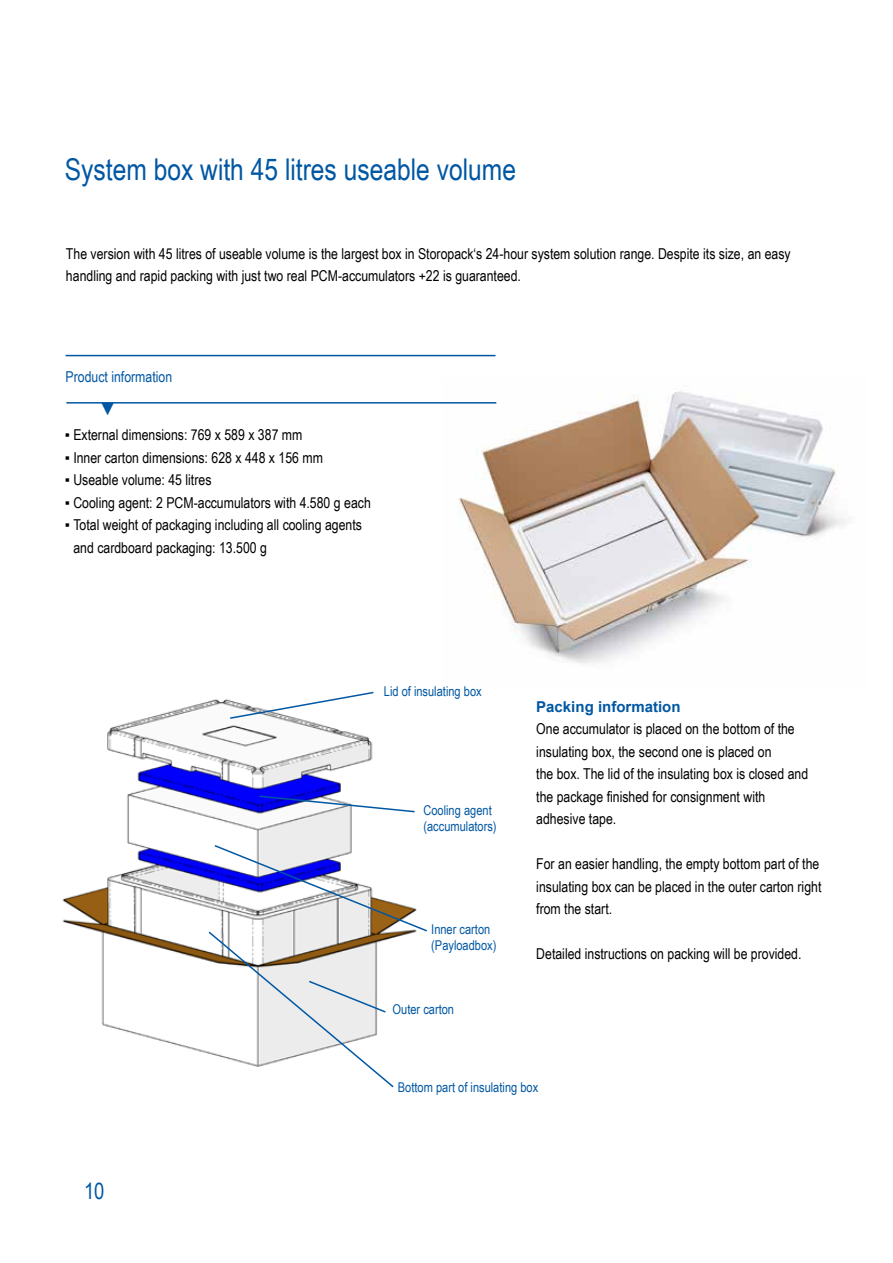
<style>
.page{position:relative;width:893px;height:1263px;background:#fff}
.page>*{position:absolute;margin:0;border:0;box-sizing:border-box;transform-origin:0 0}
.t1{font:30px "Arial Narrow";color:#0057a3}
.t2{font:22.5px "Arial Narrow";color:#0057a3}
.t3{font:18px "Times New Roman";color:#0057a3}
.t4{font:15px/22.5px "Arial Narrow";color:#000}
.t5{font:15px "Arial Narrow";color:#0057a3}
.t6{font:700 15px "Arial";color:#0057a3}
.t7{font:13.5px/16.2px "Arial Narrow";color:#0057a3}
</style>
<div class="page">
<img style="left:62px;top:699px;width:311px;height:355px">
<img style="left:458px;top:391px;width:389px;height:272px">
<hr style="left:66px;top:355px;width:429px;height:1px;background:#0057a3">
<hr style="left:66px;top:402px;width:430px;height:2px;background:#0057a3">
<svg style="left:228px;top:691px;width:146px;height:29px"></svg>
<svg style="left:258px;top:795px;width:157px;height:18px"></svg>
<svg style="left:207px;top:844px;width:220px;height:244px"></svg>
<h1 class="t1" style="left:65px;top:147px;width:453px">System box with 45 litres useable volume</h1>
<p class="t4" style="left:66px;top:242px;width:726px">The version with 45 litres of useable volume is the largest box in Storopack‘s 24-hour system solution range. Despite its size, an easy handling and rapid packing with just two real PCM-accumulators +22 is guaranteed.</p>
<p class="t5" style="left:66px;top:365px;width:108px">Product information</p>
<p class="t3" style="left:99px;top:396px;width:19px">▼</p>
<p class="t4" style="left:65px;top:423px;width:239px">▪ External dimensions: 769 x 589 x 387 mm</p>
<p class="t4" style="left:65px;top:446px;width:260px">▪ Inner carton dimensions: 628 x 448 x 156 mm</p>
<p class="t4" style="left:65px;top:468px;width:148px">▪ Useable volume: 45 litres</p>
<p class="t4" style="left:65px;top:491px;width:307px">▪ Cooling agent: 2 PCM-accumulators with 4.580 g each</p>
<p class="t4" style="left:73px;top:513px;width:290px;text-indent:-9px">▪ Total weight of packaging including all cooling agents and cardboard packaging: 13.500 g</p>
<h2 class="t2" style="left:84px;top:1174px;width:22px">10</h2>
<p class="t7" style="left:384px;top:683px;width:99px">Lid of insulating box</p>
<p class="t7" style="left:423px;top:801px;width:75px">Cooling agent (accumulators)</p>
<p class="t7" style="left:431px;top:921px;width:67px">Inner carton (Payloadbox)</p>
<p class="t7" style="left:393px;top:1001px;width:63px">Outer carton</p>
<p class="t6" style="left:536px;top:696px;width:146px">Packing information</p>
<p class="t4" style="left:536px;top:717px;width:273px">One accumulator is placed on the bottom of the insulating box, the second one is placed on<br>the box. The lid of the insulating box is closed and the package finished for consignment with adhesive tape.</p>
<p class="t4" style="left:536px;top:852px;width:287px">For an easier handling, the empty bottom part of the insulating box can be placed in the outer carton right from the start.</p>
<p class="t4" style="left:536px;top:942px;width:267px">Detailed instructions on packing will be provided.</p>
<p class="t7" style="left:398px;top:1079px;width:142px">Bottom part of insulating box</p>
</div>
